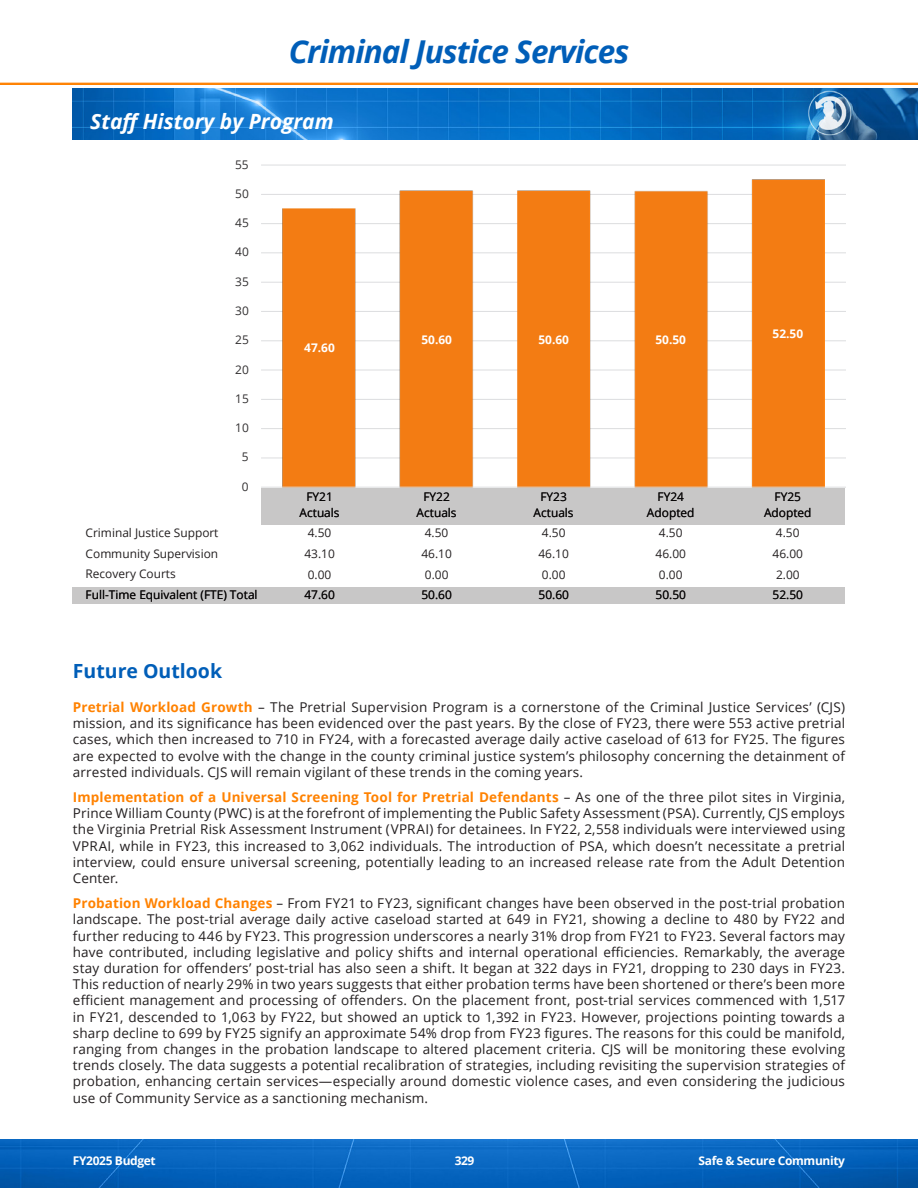
<style>
.page{position:relative;width:918px;height:1188px;background:#fff}
.page>*{position:absolute;margin:0;border:0;box-sizing:border-box;transform-origin:0 0}
.t1{font:italic 700 31.5px "Open Sans";letter-spacing:-.03em;color:#005eb8}
.t2{font:italic 700 21px "Open Sans";color:#fff}
.Heading_L1{font:700 19.5px "Open Sans";color:#005eb8}
.Body{font:13.5px/16.2px "Open Sans";letter-spacing:.01em;color:#231f20;text-align:justify}
.t3{font:700 12px "Open Sans";letter-spacing:-.03em;color:#fff}
.t4{font:11.85px/16.2px "Open Sans";color:#231f20;text-align:center}
.t5{font:700 11.85px "Open Sans";color:#fff}
.t6{font:11.85px "Open Sans";color:#312f30}
.s1{font-weight:700;color:#ff8200}
</style>
<div class="page">
<img style="left:0;top:82px;width:918px;height:3px">
<img style="left:0;top:1139px;width:918px;height:49px">
<img style="left:73px;top:89px;width:845px;height:50px">
<hr style="left:261px;top:457px;width:584px;height:1px;background:#dcdddf">
<hr style="left:261px;top:428px;width:584px;height:1px;background:#dcdddf">
<hr style="left:261px;top:399px;width:584px;height:1px;background:#dcdddf">
<hr style="left:261px;top:370px;width:584px;height:1px;background:#dcdddf">
<hr style="left:261px;top:340px;width:584px;height:1px;background:#dcdddf">
<hr style="left:261px;top:311px;width:584px;height:1px;background:#dcdddf">
<hr style="left:261px;top:282px;width:584px;height:1px;background:#dcdddf">
<hr style="left:261px;top:252px;width:584px;height:1px;background:#dcdddf">
<hr style="left:261px;top:223px;width:584px;height:1px;background:#dcdddf">
<hr style="left:261px;top:194px;width:584px;height:1px;background:#dcdddf">
<hr style="left:261px;top:165px;width:584px;height:1px;background:#dcdddf">
<img style="left:283px;top:179px;width:541px;height:308px">
<hr style="left:261px;top:487px;width:584px;height:1px;background:#dcdddf">
<div style="left:261px;top:488px;width:584px;height:36px;background:#c8c7c7"></div>
<div style="left:73px;top:587px;width:772px;height:16px;background:#c8c7c7"></div>
<p class="t1" style="left:289px;top:29px;width:342px">Criminal Justice Services</p>
<h2 class="t2" style="left:90px;top:107px;width:245px">Staff History by Program</h2>
<p class="t6" style="left:235px;top:156px;width:15px">55</p>
<p class="t6" style="left:235px;top:185px;width:15px">50</p>
<p class="t6" style="left:235px;top:215px;width:15px">45</p>
<p class="t6" style="left:235px;top:244px;width:15px">40</p>
<p class="t6" style="left:235px;top:273px;width:15px">35</p>
<p class="t6" style="left:235px;top:303px;width:15px">30</p>
<p class="t6" style="left:235px;top:332px;width:15px">25</p>
<p class="t6" style="left:235px;top:361px;width:15px">20</p>
<p class="t6" style="left:235px;top:390px;width:15px">15</p>
<p class="t6" style="left:235px;top:420px;width:15px">10</p>
<p class="t6" style="left:242px;top:449px;width:8px">5</p>
<p class="t6" style="left:242px;top:478px;width:8px">0</p>
<p class="t5" style="left:304px;top:340px;width:32px">47.60</p>
<p class="t5" style="left:421px;top:331px;width:32px">50.60</p>
<p class="t5" style="left:538px;top:331px;width:32px">50.60</p>
<p class="t5" style="left:655px;top:331px;width:32px">50.50</p>
<p class="t5" style="left:773px;top:325px;width:32px">52.50</p>
<p class="t4" style="left:300px;top:488px;width:41px">FY21<br>Actuals</p>
<p class="t4" style="left:417px;top:488px;width:41px">FY22<br>Actuals</p>
<p class="t4" style="left:534px;top:488px;width:41px">FY23<br>Actuals</p>
<p class="t4" style="left:647px;top:488px;width:49px">FY24<br>Adopted</p>
<p class="t4" style="left:764px;top:488px;width:49px">FY25<br>Adopted</p>
<p class="t4" style="left:86px;top:524px;width:134px">Criminal Justice Support</p>
<p class="t4" style="left:308px;top:525px;width:25px">4.50</p>
<p class="t4" style="left:425px;top:525px;width:25px">4.50</p>
<p class="t4" style="left:542px;top:525px;width:25px">4.50</p>
<p class="t4" style="left:659px;top:525px;width:25px">4.50</p>
<p class="t4" style="left:776px;top:525px;width:25px">4.50</p>
<p class="t4" style="left:86px;top:545px;width:134px">Community Supervision</p>
<p class="t4" style="left:304px;top:545px;width:32px">43.10</p>
<p class="t4" style="left:421px;top:545px;width:32px">46.10</p>
<p class="t4" style="left:538px;top:545px;width:32px">46.10</p>
<p class="t4" style="left:656px;top:545px;width:32px">46.00</p>
<p class="t4" style="left:773px;top:545px;width:32px">46.00</p>
<p class="t4" style="left:86px;top:566px;width:92px">Recovery Courts</p>
<p class="t4" style="left:308px;top:566px;width:25px">0.00</p>
<p class="t4" style="left:425px;top:566px;width:25px">0.00</p>
<p class="t4" style="left:542px;top:566px;width:25px">0.00</p>
<p class="t4" style="left:659px;top:566px;width:25px">0.00</p>
<p class="t4" style="left:776px;top:566px;width:25px">2.00</p>
<p class="t4" style="left:86px;top:586px;width:173px">Full-Time Equivalent (FTE) Total</p>
<p class="t4" style="left:304px;top:587px;width:32px">47.60</p>
<p class="t4" style="left:421px;top:587px;width:32px">50.60</p>
<p class="t4" style="left:539px;top:587px;width:32px">50.60</p>
<p class="t4" style="left:656px;top:587px;width:32px">50.50</p>
<p class="t4" style="left:773px;top:587px;width:32px">52.50</p>
<p class="Heading_L1" style="left:73px;top:657px;width:151px">Future Outlook</p>
<p class="Body" style="left:73px;top:699px;width:774px"><span class="s1">Pretrial Workload Growth</span> – The Pretrial Supervision Program is a cornerstone of the Criminal Justice Services’ (CJS) mission, and its significance has been evidenced over the past years. By the close of FY23, there were 553 active pretrial cases, which then increased to 710 in FY24, with a forecasted average daily active caseload of 613 for FY25. The figures are expected to evolve with the change in the county criminal justice system’s philosophy concerning the detainment of arrested individuals. CJS will remain vigilant of these trends in the coming years.</p>
<p class="Body" style="left:73px;top:789px;width:774px"><span class="s1">Implementation of a Universal Screening Tool for Pretrial Defendants</span> – As one of the three pilot sites in Virginia, Prince William County (PWC) is at the forefront of implementing the Public Safety Assessment (PSA). Currently, CJS employs the Virginia Pretrial Risk Assessment Instrument (VPRAI) for detainees. In FY22, 2,558 individuals were interviewed using VPRAI, while in FY23, this increased to 3,062 individuals. The introduction of PSA, which doesn’t necessitate a pretrial interview, could ensure universal screening, potentially leading to an increased release rate from the Adult Detention Center.</p>
<p class="Body" style="left:73px;top:895px;width:774px"><span class="s1">Probation Workload Changes</span> – From FY21 to FY23, significant changes have been observed in the post-trial probation landscape. The post-trial average daily active caseload started at 649 in FY21, showing a decline to 480 by FY22 and further reducing to 446 by FY23. This progression underscores a nearly 31% drop from FY21 to FY23. Several factors may have contributed, including legislative and policy shifts and internal operational efficiencies. Remarkably, the average stay duration for offenders’ post-trial has also seen a shift. It began at 322 days in FY21, dropping to 230 days in FY23.<br>This reduction of nearly 29% in two years suggests that either probation terms have been shortened or there’s been more efficient management and processing of offenders. On the placement front, post-trial services commenced with 1,517 in FY21, descended to 1,063 by FY22, but showed an uptick to 1,392 in FY23. However, projections pointing towards a sharp decline to 699 by FY25 signify an approximate 54% drop from FY23 figures. The reasons for this could be manifold, ranging from changes in the probation landscape to altered placement criteria. CJS will be monitoring these evolving trends closely. The data suggests a potential recalibration of strategies, including revisiting the supervision strategies of probation, enhancing certain services—especially around domestic violence cases, and even considering the judicious use of Community Service as a sanctioning mechanism.</p>
<p class="t3" style="left:73px;top:1152px;width:84px">FY2025 Budget</p>
<p class="t3" style="left:455px;top:1152px;width:21px">329</p>
<p class="t3" style="left:699px;top:1152px;width:148px">Safe &amp; Secure Community</p>
</div>
